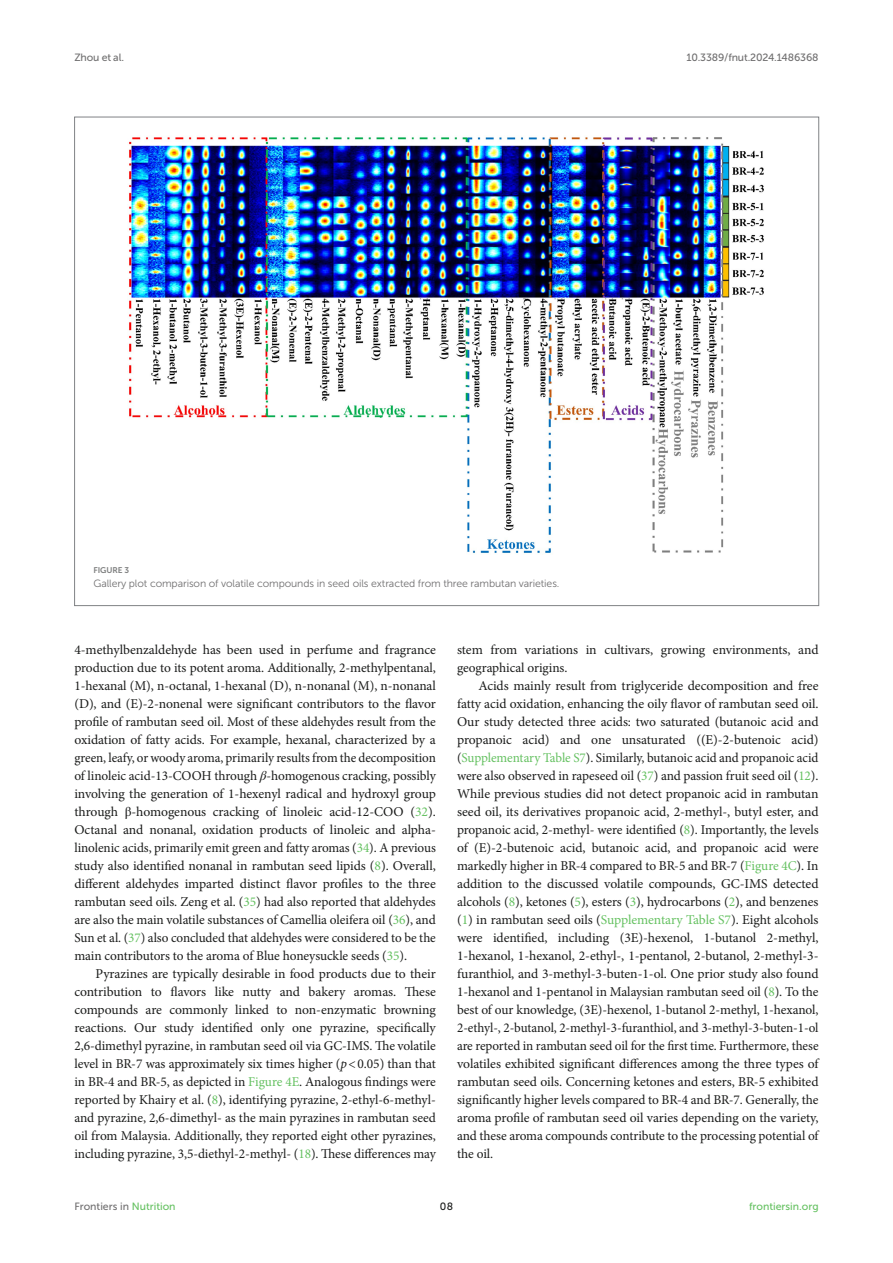
<style>
.page{position:relative;width:893px;height:1263px;background:#fff}
.page>*{position:absolute;margin:0;border:0;box-sizing:border-box;transform-origin:0 0}
.TEXT{font:13.5px/18px "Minion Pro";letter-spacing:-.005em;color:#1b1c1b;text-align:justify}
.FIG_LEG{font:10.5px "Museo Sans 300";letter-spacing:-.01em;color:#706f70}
.t1{font:10.5px "Museo Sans 500";letter-spacing:-.015em;color:#706f70}
.t2{font:10.5px "Museo Sans 500";color:#65c161}
.t3{font:10.5px "Museo Sans 500";color:#1b1c1b}
.FIG_HD{font:8.25px "Museo Sans 700";letter-spacing:-.01em;color:#7e7f7f}
.s1{font-family:"STIX General";font-style:italic}
.s2{font-family:"STIX General"}
.s3{color:#65c161}
.s4{font-style:italic}
</style>
<div class="page">
<img style="left:129px;top:137px;width:635px;height:417px">
<p class="t1" style="left:74px;top:51px;width:51px">Zhou et al.</p>
<p class="t1" style="left:686px;top:51px;width:134px">10.3389/fnut.2024.1486368</p>
<p class="FIG_HD" style="left:94px;top:566px;width:37px">FIGURE 3</p>
<p class="FIG_LEG" style="left:94px;top:577px;width:467px">Gallery plot comparison of volatile compounds in seed oils extracted from three rambutan varieties.</p>
<p class="TEXT" style="left:74px;top:641px;width:363px">4-methylbenzaldehyde has been used in perfume and fragrance production due to its potent aroma. Additionally, 2-methylpentanal, 1-hexanal (M), n-octanal, 1-hexanal (D), n-nonanal (M), n-nonanal (D), and (E)-2-nonenal were significant contributors to the flavor profile of rambutan seed oil. Most of these aldehydes result from the oxidation of fatty acids. For example, hexanal, characterized by a green, leafy, or woody aroma, primarily results from the decomposition of linoleic acid-13-COOH through <span class="s1">β</span>-homogenous cracking, possibly involving the generation of 1-hexenyl radical and hydroxyl group through <span class="s2">β</span>-homogenous cracking of linoleic acid-12-COO (<span class="s3">32</span>).<br>Octanal and nonanal, oxidation products of linoleic and alpha&shy;linolenic acids, primarily emit green and fatty aromas (<span class="s3">34</span>). A previous study also identified nonanal in rambutan seed lipids (<span class="s3">8</span>). Overall, different aldehydes imparted distinct flavor profiles to the three rambutan seed oils. Zeng et al. (<span class="s3">35</span>) had also reported that aldehydes are also the main volatile substances of Camellia oleifera oil (<span class="s3">36</span>), and Sun et al. (<span class="s3">37</span>) also concluded that aldehydes were considered to be the main contributors to the aroma of Blue honeysuckle seeds (<span class="s3">35</span>).</p>
<p class="TEXT" style="left:74px;top:965px;width:363px;text-indent:21px">Pyrazines are typically desirable in food products due to their contribution to flavors like nutty and bakery aromas. These compounds are commonly linked to non-enzymatic browning reactions. Our study identified only one pyrazine, specifically 2,6-dimethyl pyrazine, in rambutan seed oil via GC-IMS. The volatile level in BR-7 was approximately six times higher (<span class="s4">p</span>&lt;0.05) than that in BR-4 and BR-5, as depicted in <span class="s3">Figure 4E</span>. Analogous findings were reported by Khairy et al. (<span class="s3">8</span>), identifying pyrazine, 2-ethyl-6-methyl&shy;and pyrazine, 2,6-dimethyl- as the main pyrazines in rambutan seed oil from Malaysia. Additionally, they reported eight other pyrazines, including pyrazine, 3,5-diethyl-2-methyl- (<span class="s3">18</span>). These differences may</p>
<p class="TEXT" style="left:457px;top:641px;width:363px">stem from variations in cultivars, growing environments, and geographical origins.</p>
<p class="TEXT" style="left:457px;top:677px;width:363px;text-indent:21px">Acids mainly result from triglyceride decomposition and free fatty acid oxidation, enhancing the oily flavor of rambutan seed oil.<br>Our study detected three acids: two saturated (butanoic acid and propanoic acid) and one unsaturated ((E)-2-butenoic acid) (<span class="s3">Supplementary Table S7</span>). Similarly, butanoic acid and propanoic acid were also observed in rapeseed oil (<span class="s3">37</span>) and passion fruit seed oil (<span class="s3">12</span>).<br>While previous studies did not detect propanoic acid in rambutan seed oil, its derivatives propanoic acid, 2-methyl-, butyl ester, and propanoic acid, 2-methyl- were identified (<span class="s3">8</span>). Importantly, the levels of (E)-2-butenoic acid, butanoic acid, and propanoic acid were markedly higher in BR-4 compared to BR-5 and BR-7 (<span class="s3">Figure 4C</span>). In addition to the discussed volatile compounds, GC-IMS detected alcohols (<span class="s3">8</span>), ketones (<span class="s3">5</span>), esters (<span class="s3">3</span>), hydrocarbons (<span class="s3">2</span>), and benzenes (<span class="s3">1</span>) in rambutan seed oils (<span class="s3">Supplementary Table S7</span>). Eight alcohols were identified, including (3E)-hexenol, 1-butanol 2-methyl, 1-hexanol, 1-hexanol, 2-ethyl-, 1-pentanol, 2-butanol, 2-methyl-3- furanthiol, and 3-methyl-3-buten-1-ol. One prior study also found 1-hexanol and 1-pentanol in Malaysian rambutan seed oil (<span class="s3">8</span>). To the best of our knowledge, (3E)-hexenol, 1-butanol 2-methyl, 1-hexanol, 2-ethyl-, 2-butanol, 2-methyl-3-furanthiol, and 3-methyl-3-buten-1-ol are reported in rambutan seed oil for the first time. Furthermore, these volatiles exhibited significant differences among the three types of rambutan seed oils. Concerning ketones and esters, BR-5 exhibited significantly higher levels compared to BR-4 and BR-7. Generally, the aroma profile of rambutan seed oil varies depending on the variety, and these aroma compounds contribute to the processing potential of the oil.</p>
<p class="t1" style="left:74px;top:1200px;width:103px">Frontiers in <span class="s3">Nutrition</span></p>
<p class="t3" style="left:440px;top:1200px;width:15px">08</p>
<p class="t2" style="left:749px;top:1200px;width:71px">frontiersin.org</p>
</div>
